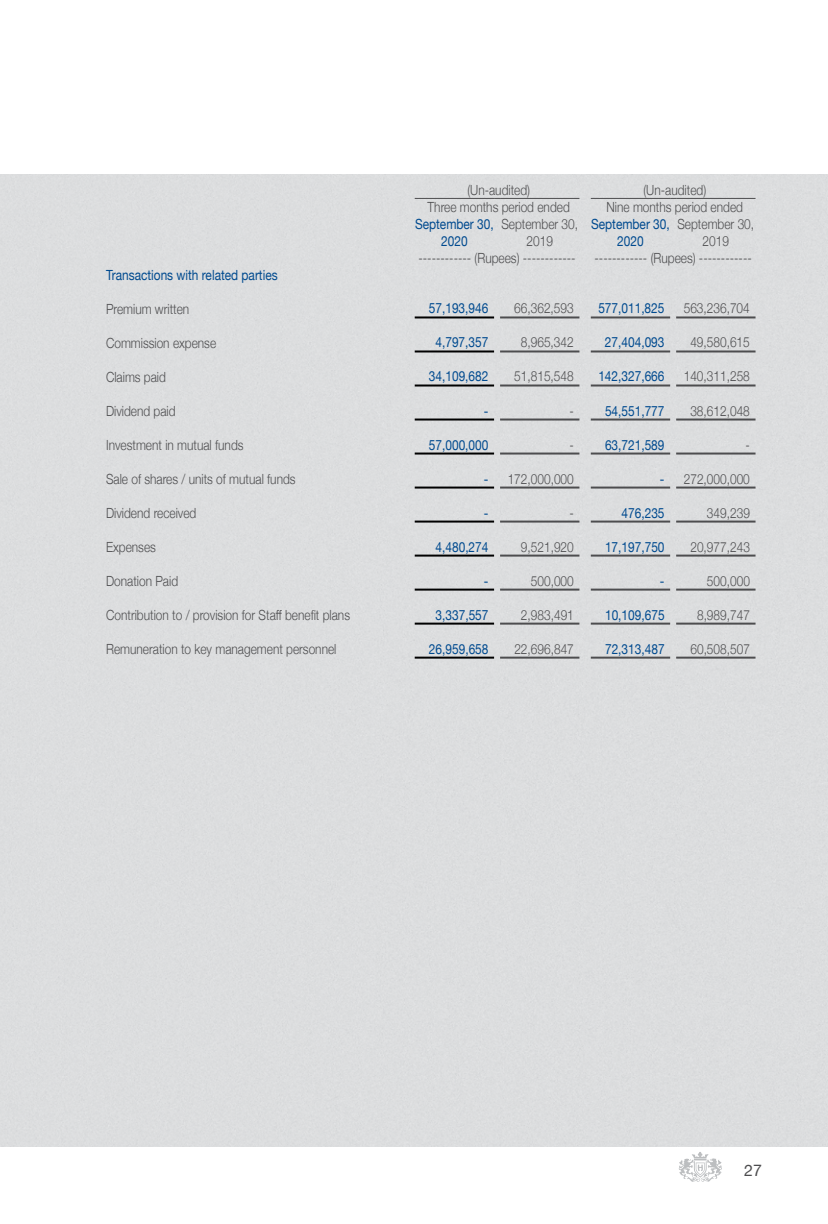
<style>
.page{position:relative;width:828px;height:1224px;background:#fff}
.page>*{position:absolute;margin:0;border:0;box-sizing:border-box;transform-origin:0 0}
.t1{font:16px "Helvetica Neue";color:#4d4d4f}
.t2{font:300 14px "Helvetica Neue";color:#4d4d4f;scale:.85 1}
.t3{font:14px "Helvetica Neue";color:#004a8f;scale:.85 1}
.s1{font-weight:300;color:#4d4d4f}
.s2{font-weight:400;color:#004a8f}
</style>
<div class="page">
<svg style="left:679px;top:1152px;width:43px;height:30px"></svg>
<hr style="left:415px;top:198px;width:79px;height:1px;background:#4d4d4f">
<hr style="left:500px;top:198px;width:79px;height:1px;background:#4d4d4f">
<hr style="left:591px;top:198px;width:79px;height:1px;background:#4d4d4f">
<hr style="left:676px;top:198px;width:80px;height:1px;background:#4d4d4f">
<hr style="left:415px;top:316px;width:79px;height:2px;background:#000">
<hr style="left:500px;top:316px;width:79px;height:2px;background:#4d4d4f">
<hr style="left:591px;top:316px;width:79px;height:2px;background:#4d4d4f">
<hr style="left:676px;top:316px;width:80px;height:2px;background:#4d4d4f">
<hr style="left:415px;top:350px;width:79px;height:2px;background:#000">
<hr style="left:500px;top:350px;width:79px;height:2px;background:#4d4d4f">
<hr style="left:591px;top:350px;width:79px;height:2px;background:#4d4d4f">
<hr style="left:676px;top:350px;width:80px;height:2px;background:#4d4d4f">
<hr style="left:415px;top:385px;width:79px;height:2px;background:#000">
<hr style="left:415px;top:419px;width:79px;height:2px;background:#000">
<hr style="left:500px;top:385px;width:79px;height:2px;background:#4d4d4f">
<hr style="left:591px;top:385px;width:79px;height:2px;background:#4d4d4f">
<hr style="left:676px;top:385px;width:80px;height:2px;background:#4d4d4f">
<hr style="left:500px;top:419px;width:79px;height:2px;background:#4d4d4f">
<hr style="left:591px;top:419px;width:79px;height:2px;background:#4d4d4f">
<hr style="left:676px;top:419px;width:80px;height:2px;background:#4d4d4f">
<hr style="left:415px;top:453px;width:79px;height:2px;background:#000">
<hr style="left:500px;top:453px;width:79px;height:2px;background:#4d4d4f">
<hr style="left:591px;top:453px;width:79px;height:2px;background:#4d4d4f">
<hr style="left:676px;top:453px;width:80px;height:2px;background:#4d4d4f">
<hr style="left:415px;top:487px;width:79px;height:2px;background:#000">
<hr style="left:500px;top:487px;width:79px;height:2px;background:#4d4d4f">
<hr style="left:591px;top:487px;width:79px;height:2px;background:#4d4d4f">
<hr style="left:676px;top:487px;width:80px;height:2px;background:#4d4d4f">
<hr style="left:415px;top:589px;width:79px;height:2px;background:#000">
<hr style="left:500px;top:589px;width:79px;height:2px;background:#4d4d4f">
<hr style="left:591px;top:589px;width:79px;height:2px;background:#4d4d4f">
<hr style="left:676px;top:589px;width:80px;height:2px;background:#4d4d4f">
<hr style="left:415px;top:521px;width:79px;height:2px;background:#000">
<hr style="left:500px;top:521px;width:79px;height:2px;background:#4d4d4f">
<hr style="left:591px;top:521px;width:79px;height:2px;background:#4d4d4f">
<hr style="left:676px;top:521px;width:80px;height:2px;background:#4d4d4f">
<hr style="left:415px;top:555px;width:79px;height:2px;background:#000">
<hr style="left:415px;top:623px;width:79px;height:2px;background:#000">
<hr style="left:415px;top:657px;width:79px;height:2px;background:#000">
<hr style="left:500px;top:555px;width:79px;height:2px;background:#4d4d4f">
<hr style="left:591px;top:555px;width:79px;height:2px;background:#4d4d4f">
<hr style="left:676px;top:555px;width:80px;height:2px;background:#4d4d4f">
<hr style="left:500px;top:623px;width:79px;height:2px;background:#4d4d4f">
<hr style="left:591px;top:623px;width:79px;height:2px;background:#4d4d4f">
<hr style="left:676px;top:623px;width:80px;height:2px;background:#4d4d4f">
<hr style="left:500px;top:657px;width:79px;height:2px;background:#4d4d4f">
<hr style="left:591px;top:657px;width:79px;height:2px;background:#4d4d4f">
<hr style="left:676px;top:657px;width:80px;height:2px;background:#4d4d4f">
<p class="t2" style="left:467px;top:178px;width:75px">(Un-audited)</p>
<p class="t2" style="left:643px;top:178px;width:75px">(Un-audited)</p>
<p class="t2" style="left:428px;top:196px;width:169px">Three months period ended</p>
<p class="t2" style="left:607px;top:196px;width:162px">Nine months period ended</p>
<p class="t3" style="left:415px;top:214px;width:400px">September 30, <span class="s1">September 30,</span> September 30, <span class="s1">September 30,</span></p>
<p class="t3" style="left:441px;top:231px;width:33px">2020</p>
<p class="t2" style="left:527px;top:230px;width:33px">2019</p>
<p class="t3" style="left:617px;top:231px;width:33px">2020</p>
<p class="t2" style="left:703px;top:230px;width:33px">2019</p>
<p class="t2" style="left:418px;top:247px;width:187px">------------ (Rupees) ------------</p>
<p class="t2" style="left:595px;top:247px;width:187px">------------ (Rupees) ------------</p>
<p class="t3" style="left:106px;top:265px;width:203px">Transactions with related parties</p>
<p class="t2" style="left:106px;top:298px;width:100px">Premium written</p>
<p class="t3" style="left:429px;top:298px;width:72px">57,193,946</p>
<p class="t2" style="left:514px;top:297px;width:72px">66,362,593</p>
<p class="t3" style="left:598px;top:298px;width:79px">577,011,825</p>
<p class="t2" style="left:684px;top:297px;width:79px">563,236,704</p>
<p class="t2" style="left:106px;top:332px;width:131px">Commission expense</p>
<p class="t3" style="left:436px;top:332px;width:64px">4,797,357</p>
<p class="t2" style="left:521px;top:331px;width:64px">8,965,342</p>
<p class="t3" style="left:605px;top:332px;width:72px">27,404,093</p>
<p class="t2" style="left:690px;top:331px;width:72px">49,580,615</p>
<p class="t2" style="left:106px;top:366px;width:72px">Claims paid</p>
<p class="t3" style="left:429px;top:366px;width:72px">34,109,682</p>
<p class="t2" style="left:514px;top:365px;width:72px">51,815,548</p>
<p class="t3" style="left:598px;top:366px;width:79px">142,327,666</p>
<p class="t2" style="left:684px;top:365px;width:79px">140,311,258</p>
<p class="t2" style="left:106px;top:400px;width:83px">Dividend paid</p>
<p class="t3" style="left:484px;top:400px;width:7px">-</p>
<p class="t3" style="left:569px;top:400px;width:113px"><span class="s1">-</span> 54,551,777</p>
<p class="t2" style="left:690px;top:399px;width:72px">38,612,048</p>
<p class="t2" style="left:106px;top:434px;width:163px">Investment in mutual funds</p>
<p class="t3" style="left:429px;top:434px;width:72px">57,000,000</p>
<p class="t3" style="left:569px;top:434px;width:113px"><span class="s1">-</span> 63,721,589</p>
<p class="t2" style="left:746px;top:433px;width:7px">-</p>
<p class="t2" style="left:106px;top:468px;width:224px">Sale of shares / units of mutual funds</p>
<p class="t2" style="left:484px;top:467px;width:107px"><span class="s2">-</span> 172,000,000</p>
<p class="t2" style="left:660px;top:467px;width:107px"><span class="s2">-</span> 272,000,000</p>
<p class="t2" style="left:106px;top:502px;width:108px">Dividend received</p>
<p class="t3" style="left:484px;top:502px;width:7px">-</p>
<p class="t2" style="left:569px;top:501px;width:7px">-</p>
<p class="t3" style="left:622px;top:502px;width:52px">476,235</p>
<p class="t2" style="left:707px;top:501px;width:52px">349,239</p>
<p class="t2" style="left:106px;top:536px;width:60px">Expenses</p>
<p class="t3" style="left:436px;top:536px;width:64px">4,480,274</p>
<p class="t2" style="left:521px;top:535px;width:64px">9,521,920</p>
<p class="t3" style="left:605px;top:536px;width:72px">17,197,750</p>
<p class="t2" style="left:690px;top:535px;width:72px">20,977,243</p>
<p class="t2" style="left:106px;top:570px;width:86px">Donation Paid</p>
<p class="t3" style="left:484px;top:570px;width:7px">-</p>
<p class="t2" style="left:531px;top:569px;width:52px">500,000</p>
<p class="t3" style="left:660px;top:570px;width:7px">-</p>
<p class="t2" style="left:707px;top:569px;width:52px">500,000</p>
<p class="t2" style="left:106px;top:604px;width:289px">Contribution to / provision for Staff benefit plans</p>
<p class="t3" style="left:436px;top:604px;width:64px">3,337,557</p>
<p class="t2" style="left:521px;top:603px;width:64px">2,983,491</p>
<p class="t3" style="left:605px;top:604px;width:72px">10,109,675</p>
<p class="t2" style="left:697px;top:603px;width:64px">8,989,747</p>
<p class="t2" style="left:106px;top:638px;width:272px">Remuneration to key management personnel</p>
<p class="t3" style="left:429px;top:638px;width:72px">26,959,658</p>
<p class="t2" style="left:514px;top:637px;width:72px">22,696,847</p>
<p class="t3" style="left:605px;top:638px;width:72px">72,313,487</p>
<p class="t2" style="left:690px;top:637px;width:72px">60,508,507</p>
<p class="t1" style="left:744px;top:1159px;width:19px">27</p>
</div>
